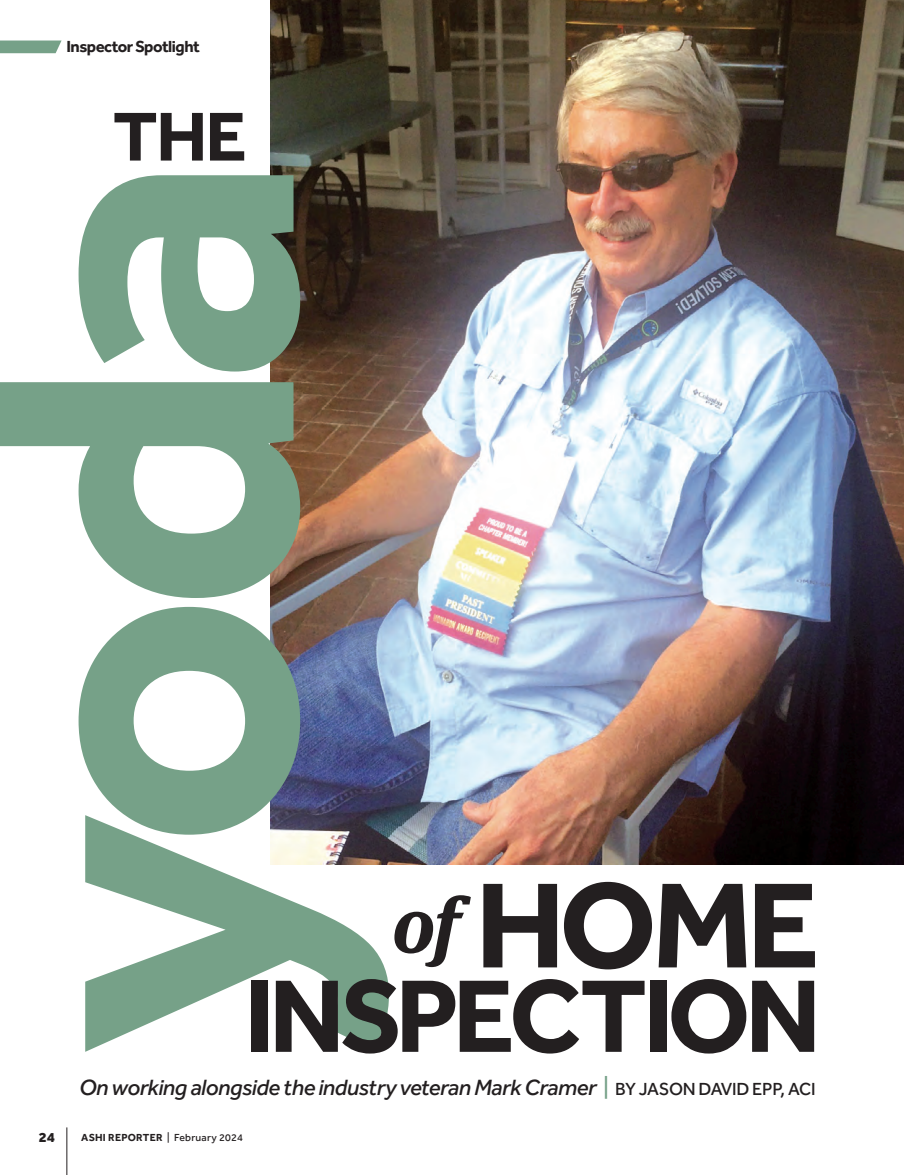
<style>
.page{position:relative;width:905px;height:1175px;background:#fff}
.page>*{position:absolute;margin:0;border:0;box-sizing:border-box;transform-origin:0 0}
.t1{font:700 125.25px "Effra CC";color:#231f20}
.t2{font:700 106.5px "Effra CC";letter-spacing:-.05em;color:#231f20}
.t3{font:700 71.4px "Effra CC";color:#231f20}
.t4{font:italic 500 22.65px "Effra CC";letter-spacing:-.02em;color:#231f20}
.t5{font:700 16.5px "Effra CC";letter-spacing:-.03em;color:#231f20}
.t6{font:800 14.25px "Effra CC";color:#231f20}
.t7{font:500 10.5px "Effra CC";letter-spacing:.025em;color:#231f20}
.s1{font-family:"Meta Serif Pro";font-style:italic;font-size:78px}
.s2{font-style:normal;color:#76a188}
.s3{font-style:normal;font-size:18px}
.s4{font-weight:700}
</style>
<div class="page">
<hr style="left:67px;top:1127px;width:1px;height:47px;background:#231f20">
<img style="left:270px;top:0;width:633px;height:864px">
<svg style="left:0;top:175px;width:389px;height:876px"></svg>
<svg style="left:0;top:40px;width:62px;height:13px"></svg>
<p class="t5" style="left:66px;top:35px;width:135px">Inspector Spotlight</p>
<p class="t3" style="left:113px;top:90px;width:135px">THE</p>
<p class="t1" style="left:392px;top:843px;width:428px"><span class="s1">of</span> HOME</p>
<p class="t2" style="left:244px;top:946px;width:578px">INSPECTION</p>
<p class="t4" style="left:79px;top:1073px;width:737px">On working alongside the industry veteran Mark Cramer <span class="s2">|</span> <span class="s3">BY JASON DAVID EPP, ACI</span></p>
<p class="t6" style="left:39px;top:1127px;width:18px">24</p>
<p class="t7" style="left:81px;top:1131px;width:163px"><span class="s4">ASHI REPORTER</span> | February 2024</p>
</div>
